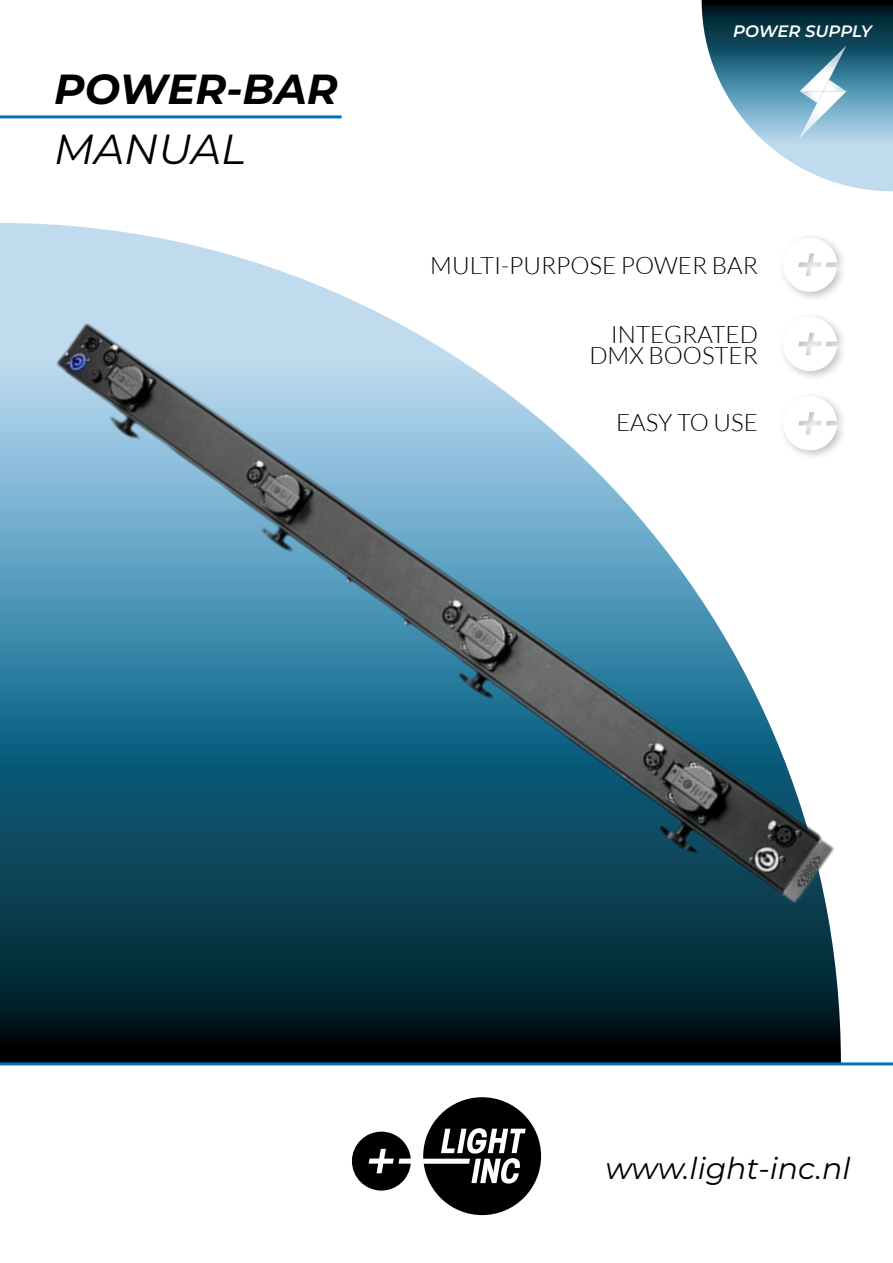
<style>
.page{position:relative;width:893px;height:1263px;background:#fff}
.page>*{position:absolute;margin:0;border:0;box-sizing:border-box;transform-origin:0 0}
.t1{font:italic 700 42px "Montserrat";color:#000}
.t2{font:italic 42px "Montserrat";color:#000}
.t3{font:italic 30px "Montserrat";color:#000}
.t4{font:300 24px/21px "Lato";color:#000;text-align:right}
.t5{font:italic 600 16.5px "Montserrat";letter-spacing:-.01em;color:#fff}
</style>
<div class="page">
<hr style="left:0;top:115px;width:342px;height:3px;background:#0071ba">
<img style="left:0;top:238px;width:841px;height:824px">
<svg style="left:423px;top:1097px;width:118px;height:118px"></svg>
<svg style="left:352px;top:1131px;width:59px;height:59px"></svg>
<svg style="left:702px;top:0;width:191px;height:191px"></svg>
<hr style="left:0;top:1062px;width:893px;height:3px;background:#0071ba">
<div style="left:778px;top:391px;width:69px;height:70px;background:#000;opacity:.25"></div>
<svg style="left:783px;top:396px;width:54px;height:54px"></svg>
<div style="left:778px;top:312px;width:69px;height:70px;background:#000;opacity:.25"></div>
<svg style="left:783px;top:317px;width:54px;height:54px"></svg>
<div style="left:778px;top:232px;width:69px;height:71px;background:#000;opacity:.25"></div>
<svg style="left:783px;top:238px;width:54px;height:54px"></svg>
<h1 class="t1" style="left:54px;top:59px;width:285px">POWER-BAR</h1>
<h1 class="t2" style="left:54px;top:121px;width:193px">MANUAL</h1>
<p class="t5" style="left:733px;top:20px;width:140px">POWER SUPPLY</p>
<p class="t4" style="left:430px;top:255px;width:329px">MULTI-PURPOSE POWER BAR</p>
<p class="t4" style="left:589px;top:323px;width:170px">INTEGRATED<br>DMX BOOSTER</p>
<p class="t4" style="left:616px;top:412px;width:143px">EASY TO USE</p>
<p class="t3" style="left:605px;top:1147px;width:247px">www.light-inc.nl</p>
</div>
